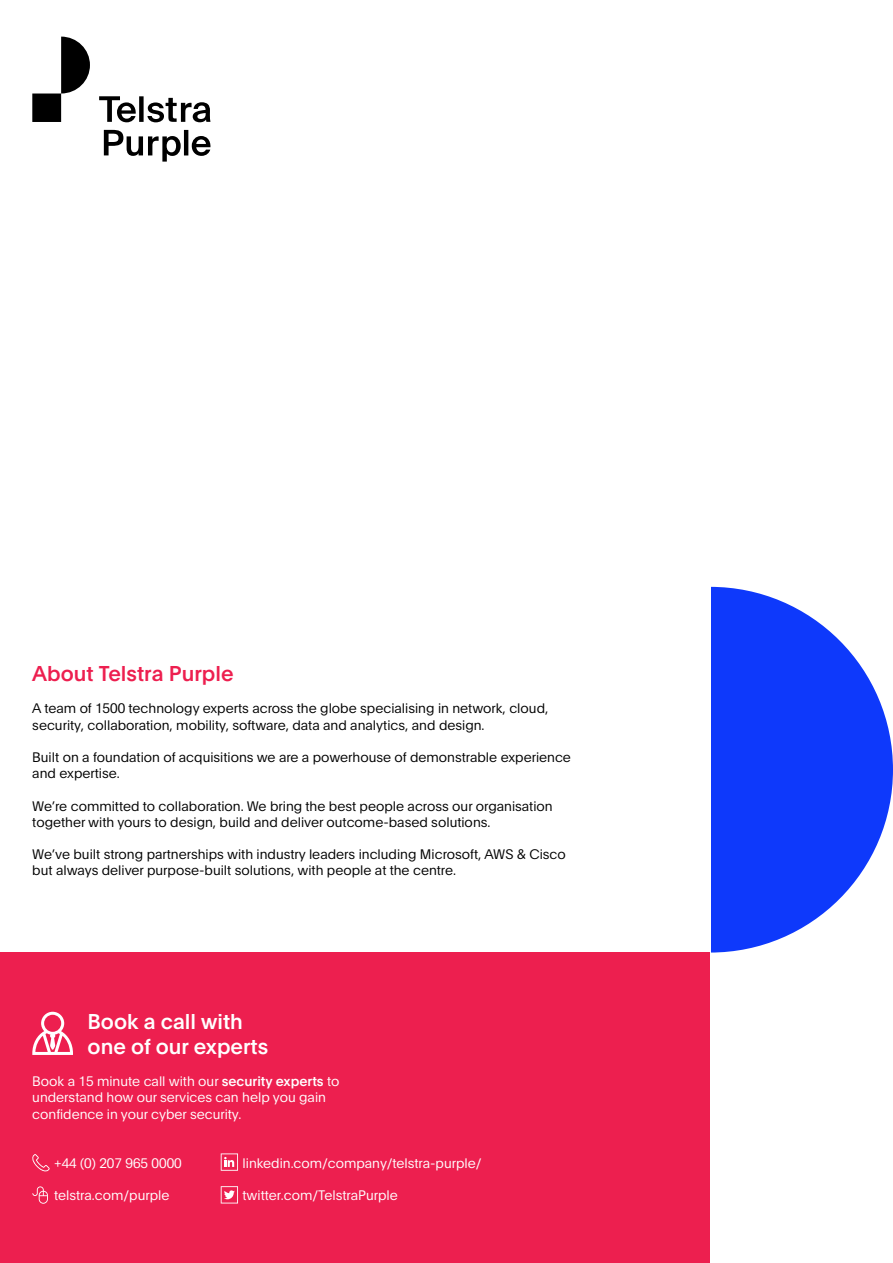
<style>
.page{position:relative;width:893px;height:1263px;background:#fff}
.page>*{position:absolute;margin:0;border:0;box-sizing:border-box;transform-origin:0 0}
.t1{font:500 21px/25.2px "Plain";color:#fff}
.t2{font:500 21px "Plain";color:#ed1f4f}
.t3{font:300 13.5px/16.2px "Plain";color:#000}
.t4{font:300 13.5px/16.2px "Plain";color:#fff}
.s1{font-weight:500}
</style>
<div class="page">
<div style="left:527px;top:587px;width:366px;height:365px;background:#0e39fb;border-radius:50%"></div>
<div style="left:441px;top:0;width:269px;height:1263px;background:#fff"></div>
<div style="left:0;top:952px;width:710px;height:311px;background:#ed1f4f"></div>
<svg style="left:32px;top:37px;width:179px;height:125px"></svg>
<svg style="left:32px;top:1012px;width:41px;height:43px"></svg>
<svg style="left:32px;top:1186px;width:16px;height:18px"></svg>
<svg style="left:221px;top:1153px;width:17px;height:18px"></svg>
<svg style="left:221px;top:1186px;width:17px;height:17px"></svg>
<svg style="left:32px;top:1154px;width:18px;height:17px"></svg>
<h1 class="t2" style="left:32px;top:658px;width:203px">About Telstra Purple</h1>
<p class="t3" style="left:32px;top:700px;width:518px">A team of 1500 technology experts across the globe specialising in network, cloud, security, collaboration, mobility, software, data and analytics, and design.</p>
<p class="t3" style="left:32px;top:748px;width:540px">Built on a foundation of acquisitions we are a powerhouse of demonstrable experience and expertise.</p>
<p class="t3" style="left:32px;top:797px;width:522px">We’re committed to collaboration. We bring the best people across our organisation together with yours to design, build and deliver outcome-based solutions.</p>
<p class="t3" style="left:32px;top:845px;width:535px">We’ve built strong partnerships with industry leaders including Microsoft, AWS &amp; Cisco but always deliver purpose-built solutions, with people at the centre.</p>
<h1 class="t1" style="left:88px;top:1007px;width:182px">Book a call with one of our experts</h1>
<p class="t4" style="left:32px;top:1073px;width:309px">Book a 15 minute call with our <span class="s1">security experts</span> to understand how our services can help you gain confidence in your cyber security.</p>
<p class="t4" style="left:54px;top:1154px;width:129px">+44 (0) 207 965 0000</p>
<p class="t4" style="left:54px;top:1186px;width:117px">telstra.com/purple</p>
<p class="t4" style="left:243px;top:1154px;width:241px">linkedin.com/company/telstra-purple/</p>
<p class="t4" style="left:243px;top:1186px;width:157px">twitter.com/TelstraPurple</p>
</div>
